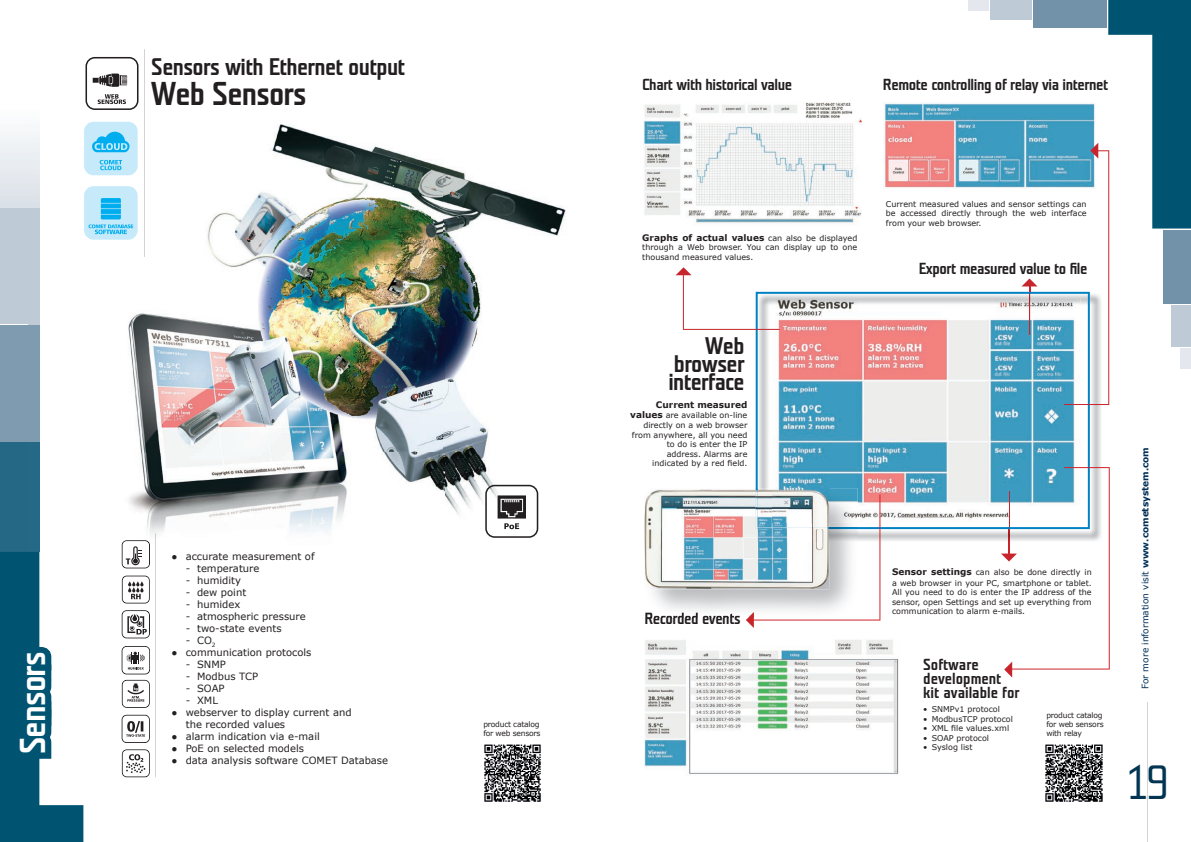
<style>
.page{position:relative;width:1191px;height:842px;background:#fff}
.page>*{position:absolute;margin:0;border:0;box-sizing:border-box;transform-origin:0 0}
.t1{font:48px "Teuton Mager";color:#023552}
.t2{font:700 36px "Teuton Mager";letter-spacing:-.025em;color:#fff}
.t3{font:700 33px "Teuton Mager";letter-spacing:-.025em;color:#231f20}
.t4{font:700 24px/18px "Teuton Mager";letter-spacing:-.025em;color:#231f20;text-align:justify}
.t5{font:700 16px "Teuton Mager";letter-spacing:-.025em;color:#231f20}
.t6{font:700 16px/14px "Teuton Mager";color:#231f20}
.t7{font:10px/12px "Verdana";color:#231f20}
.t8{font:700 9px "Verdana";color:#231f20}
.t9{font:9px "Verdana";color:#002f58}
.t10{font:8px/9.6px "Verdana";color:#231f20;text-align:justify}
.t11{font:7.6px/9.1px "Verdana";letter-spacing:-.03em;color:#231f20}
.s1{font-weight:400;font-size:8px}
.s2{font-weight:700;font-size:9px}
.s3{font-weight:700}
</style>
<div class="page">
<img style="left:643px;top:102px;width:218px;height:121px">
<img style="left:883px;top:102px;width:181px;height:86px">
<img style="left:39px;top:63px;width:405px;height:390px">
<img style="left:444px;top:167px;width:122px;height:364px">
<img style="left:39px;top:453px;width:405px;height:81px">
<div style="left:0;top:442px;width:28px;height:110px;background:#246885"></div>
<img style="left:28px;top:132px;width:11px;height:401px">
<div style="left:0;top:325px;width:28px;height:116px;background:#7f9bb0"></div>
<div style="left:0;top:208px;width:28px;height:116px;background:#becbd7"></div>
<div style="left:0;top:90px;width:28px;height:117px;background:linear-gradient(to bottom,#fff,#dae0e7)"></div>
<div style="left:84px;top:122px;width:54px;height:53px;background:#c6eafa;border-radius:9px"></div>
<svg style="left:100px;top:160px;width:22px;height:10px"></svg>
<svg style="left:92px;top:132px;width:38px;height:20px"></svg>
<div style="left:84px;top:186px;width:54px;height:54px;background:#c6eafa;border-radius:9px"></div>
<svg style="left:88px;top:198px;width:45px;height:36px"></svg>
<svg style="left:1147px;top:702px;width:1px;height:140px"></svg>
<div style="left:1033px;top:0;width:74px;height:28px;background:#7292a9"></div>
<div style="left:990px;top:0;width:41px;height:20px;background:#becbd7"></div>
<div style="left:968px;top:0;width:20px;height:11px;background:#e4e8ee"></div>
<svg style="left:485px;top:485px;width:53px;height:53px"></svg>
<svg style="left:144px;top:49px;width:1px;height:208px"></svg>
<svg style="left:85px;top:57px;width:53px;height:53px"></svg>
<svg style="left:0;top:533px;width:164px;height:309px"></svg>
<hr style="left:1029px;top:280px;width:1px;height:55px;background:#c8242b">
<svg style="left:1022px;top:278px;width:15px;height:8px"></svg>
<img style="left:880px;top:405px;width:222px;height:137px">
<svg style="left:755px;top:292px;width:334px;height:237px"></svg>
<img style="left:645px;top:613px;width:95px;height:5px">
<img style="left:829px;top:488px;width:28px;height:6px">
<img style="left:644px;top:488px;width:111px;height:101px">
<img style="left:755px;top:488px;width:74px;height:6px">
<svg style="left:675px;top:267px;width:104px;height:63px"></svg>
<svg style="left:1064px;top:0;width:127px;height:405px"></svg>
<svg style="left:746px;top:494px;width:134px;height:134px"></svg>
<svg style="left:1001px;top:467px;width:108px;height:210px"></svg>
<img style="left:644px;top:640px;width:255px;height:135px">
<img style="left:1045px;top:744px;width:58px;height:58px">
<img style="left:484px;top:744px;width:57px;height:58px">
<h2 class="t2" style="left:15px;top:754px;width:104px;rotate:-90deg">Sensors</h2>
<h3 class="t4" style="left:151px;top:59px;width:255px">Sensors with Ethernet output</h3>
<h3 class="t3" style="left:151px;top:77px;width:157px">Web Sensors</h3>
<p class="t7" style="left:171px;top:550px;width:144px">● accurate measurement of</p>
<p class="t7" style="left:186px;top:562px;width:75px">- temperature</p>
<p class="t7" style="left:186px;top:574px;width:57px">- humidity</p>
<p class="t7" style="left:186px;top:586px;width:62px">- dew point</p>
<p class="t7" style="left:186px;top:598px;width:56px">- humidex</p>
<p class="t7" style="left:186px;top:610px;width:121px">- atmospheric pressure</p>
<p class="t7" style="left:186px;top:622px;width:97px">- two-state events</p>
<p class="t7" style="left:186px;top:634px;width:31px">- CO<sub>2</sub></p>
<p class="t7" style="left:171px;top:646px;width:141px">● communication protocols</p>
<p class="t7" style="left:186px;top:658px;width:42px">- SNMP</p>
<p class="t7" style="left:186px;top:670px;width:74px">- Modbus TCP</p>
<p class="t7" style="left:186px;top:682px;width:40px">- SOAP</p>
<p class="t7" style="left:186px;top:694px;width:34px">- XML</p>
<p class="t7" style="left:186px;top:706px;width:167px;text-indent:-14px">● webserver to display current and the recorded values</p>
<p class="t7" style="left:171px;top:730px;width:150px">● alarm indication via e-mail</p>
<p class="t7" style="left:171px;top:742px;width:134px">● PoE on selected models</p>
<p class="t7" style="left:171px;top:754px;width:218px">● data analysis software COMET Database</p>
<h3 class="t5" style="left:642px;top:77px;width:151px">Chart with historical value</h3>
<h3 class="t5" style="left:883px;top:77px;width:227px">Remote controlling of relay via internet</h3>
<p class="t8" style="left:642px;top:231px;width:216px">Graphs of actual values <span class="s1">can also be displayed</span></p>
<p class="t10" style="left:642px;top:243px;width:216px">through a Web browser. You can display up to one thousand measured values.</p>
<h3 class="t4" style="left:668px;top:337px;width:78px;text-indent:37px">Web browser interface</h3>
<p class="t8" style="left:656px;top:398px;width:93px">Current measured</p>
<p class="t10" style="left:630px;top:410px;width:119px;text-align:right"><span class="s2">values</span> are available on-line directly on a web browser from anywhere, all you need to do is enter the IP<br>address. Alarms are indicated by a red field.</p>
<p class="t10" style="left:886px;top:199px;width:202px">Current measured values and sensor settings can be accessed directly through the web interface from your web browser.</p>
<h3 class="t5" style="left:918px;top:261px;width:170px">Export measured value to file</h3>
<h3 class="t5" style="left:644px;top:610px;width:98px">Recorded events</h3>
<p class="t10" style="left:892px;top:566px;width:201px;line-height:10.8px"><span class="s2">Sensor settings</span> can also be done directly in a web browser in your PC, smartphone or tablet.</p>
<p class="t10" style="left:892px;top:587px;width:201px">All you need to do is enter the IP address of the sensor, open Settings and set up everything from communication to alarm e-mails.</p>
<h3 class="t6" style="left:923px;top:658px;width:98px">Software development kit available for</h3>
<p class="t10" style="left:923px;top:704px;width:78px">• SNMPv1 protocol</p>
<p class="t10" style="left:923px;top:714px;width:91px">• ModbusTCP protocol</p>
<p class="t10" style="left:923px;top:723px;width:87px">• XML file values.xml</p>
<p class="t10" style="left:923px;top:733px;width:67px">• SOAP protocol</p>
<p class="t10" style="left:923px;top:743px;width:51px">• Syslog list</p>
<p class="t11" style="left:483px;top:719px;width:59px">product catalog for web sensors</p>
<p class="t11" style="left:1046px;top:710px;width:59px">product catalog for web sensors with relay</p>
<p class="t9" style="left:1139px;top:689px;width:243px;rotate:-90deg">For more information visit <span class="s3">www.cometsystem.com</span></p>
<h1 class="t1" style="left:1125px;top:758px;width:46px">19</h1>
</div>
